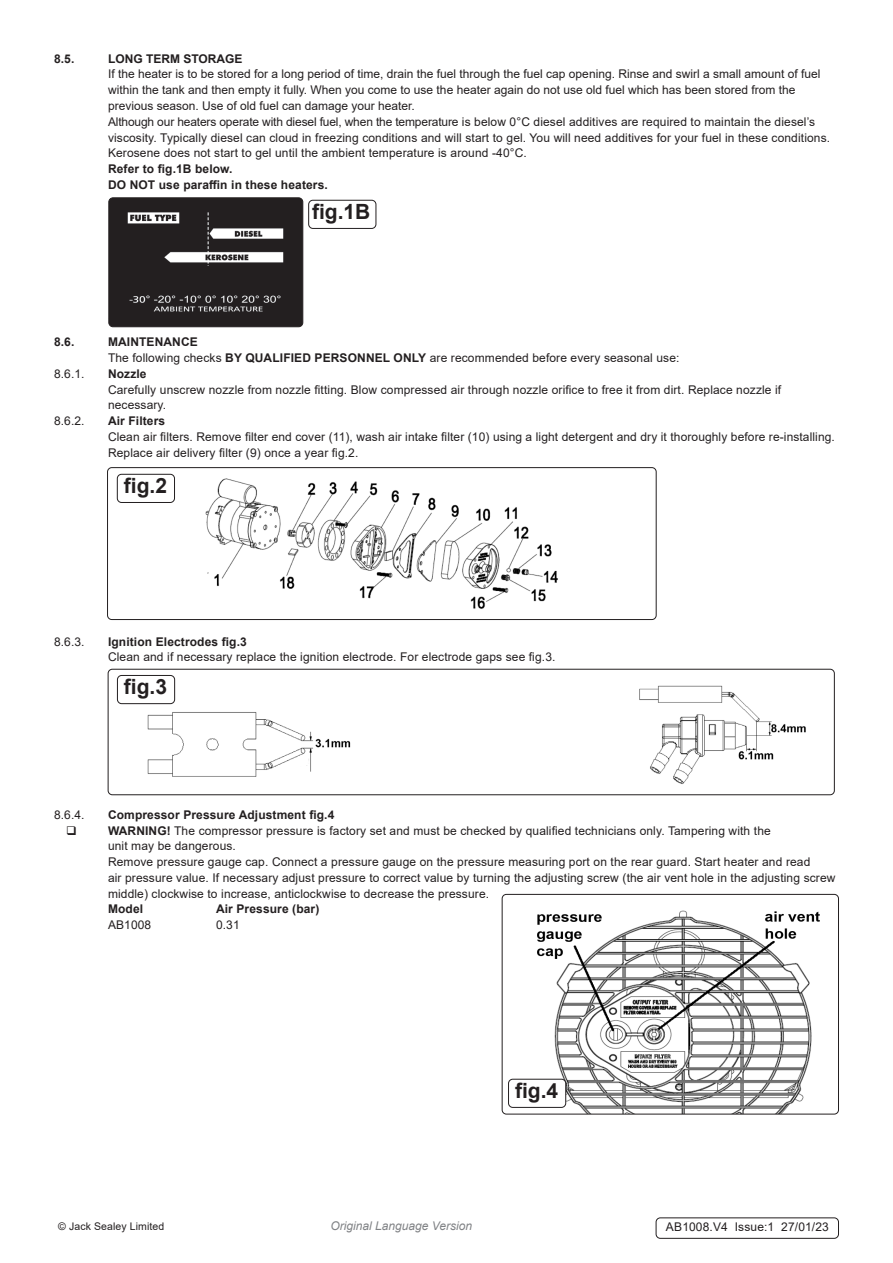
<style>
.page{position:relative;width:893px;height:1263px;background:#fff}
.page>*{position:absolute;margin:0;border:0;box-sizing:border-box;transform-origin:0 0}
.t1{font:700 21px "Arial";color:#231f20}
.Body{font:12px/15.8px "Arial";letter-spacing:.01em;color:#231f20}
.Body-2{font:700 12px "Arial";letter-spacing:.01em;color:#231f20}
.Body__Footer{font:12px "Arial";letter-spacing:.01em;color:#231f20}
.t2{font:italic 12px "Arial";color:#808285}
.Body__Justified__7pt{font:10.5px "Arial";letter-spacing:.01em;color:#231f20}
.s1{font-weight:700}
</style>
<div class="page">
<img style="left:110px;top:199px;width:193px;height:128px">
<div style="left:108px;top:197px;width:195px;height:130px;border:1px solid #231f20;border-radius:4px"></div>
<img style="left:205px;top:478px;width:353px;height:131px">
<div style="left:107px;top:467px;width:550px;height:153px;border:1px solid #231f20;border-radius:4px"></div>
<img style="left:134px;top:675px;width:672px;height:109px">
<div style="left:108px;top:669px;width:727px;height:126px;border:1px solid #231f20;border-radius:4px"></div>
<img style="left:502px;top:894px;width:336px;height:220px">
<div style="left:502px;top:894px;width:337px;height:220px;border:1px solid #231f20;border-radius:4px"></div>
<div style="left:508px;top:1079px;width:58px;height:28px;background:#fff;border-radius:4px"></div>
<div style="left:508px;top:1079px;width:58px;height:29px;border:1px solid #231f20;border-radius:4px"></div>
<div style="left:117px;top:675px;width:58px;height:29px;background:#fff;border-radius:4px"></div>
<div style="left:117px;top:675px;width:58px;height:29px;border:1px solid #231f20;border-radius:4px"></div>
<div style="left:117px;top:474px;width:58px;height:29px;border:1px solid #231f20;border-radius:4px"></div>
<div style="left:308px;top:200px;width:68px;height:29px;border:1px solid #231f20;border-radius:4px"></div>
<div style="left:139px;top:266px;width:151px;height:27px;background:#231f20"></div>
<div style="left:656px;top:1217px;width:183px;height:22px;border:1px solid #231f20;border-radius:4px"></div>
<p class="Body-2" style="left:54px;top:50px;width:22px">8.5.</p>
<p class="Body-2" style="left:108px;top:50px;width:136px">LONG TERM STORAGE</p>
<p class="Body" style="left:108px;top:66px;width:714px">If the heater is to be stored for a long period of time, drain the fuel through the fuel cap opening. Rinse and swirl a small amount of fuel within the tank and then empty it fully. When you come to use the heater again do not use old fuel which has been stored from the previous season. Use of old fuel can damage your heater.</p>
<p class="Body" style="left:108px;top:114px;width:724px">Although our heaters operate with diesel fuel, when the temperature is below 0°C diesel additives are required to maintain the diesel’s viscosity. Typically diesel can cloud in freezing conditions and will start to gel. You will need additives for your fuel in these conditions.</p>
<p class="Body" style="left:108px;top:145px;width:420px">Kerosene does not start to gel until the ambient temperature is around -40°C.</p>
<p class="Body-2" style="left:108px;top:160px;width:126px">Refer to fig.1B below.</p>
<p class="Body-2" style="left:108px;top:176px;width:221px">DO NOT use paraffin in these heaters.</p>
<p class="t1" style="left:312px;top:197px;width:60px">fig.1B</p>
<p class="Body-2" style="left:54px;top:334px;width:22px">8.6.</p>
<p class="Body-2" style="left:108px;top:334px;width:91px">MAINTENANCE</p>
<p class="Body" style="left:108px;top:350px;width:573px">The following checks <span class="s1">BY QUALIFIED PERSONNEL ONLY</span> are recommended before every seasonal use:</p>
<p class="Body" style="left:54px;top:366px;width:32px">8.6.1.</p>
<p class="Body-2" style="left:108px;top:365px;width:40px">Nozzle</p>
<p class="Body" style="left:108px;top:381px;width:675px">Carefully unscrew nozzle from nozzle fitting. Blow compressed air through nozzle orifice to free it from dirt. Replace nozzle if necessary.</p>
<p class="Body" style="left:54px;top:413px;width:32px">8.6.2.</p>
<p class="Body-2" style="left:108px;top:412px;width:59px">Air Filters</p>
<p class="Body" style="left:108px;top:429px;width:728px">Clean air filters. Remove filter end cover (11), wash air intake filter (10) using a light detergent and dry it thoroughly before re-installing.<br>Replace air delivery filter (9) once a year fig.2.</p>
<p class="t1" style="left:124px;top:471px;width:45px">fig.2</p>
<p class="Body" style="left:54px;top:633px;width:32px">8.6.3.</p>
<p class="Body-2" style="left:108px;top:633px;width:140px">Ignition Electrodes fig.3</p>
<p class="Body" style="left:108px;top:649px;width:449px">Clean and if necessary replace the ignition electrode. For electrode gaps see fig.3.</p>
<p class="t1" style="left:124px;top:672px;width:45px">fig.3</p>
<p class="Body" style="left:54px;top:807px;width:32px">8.6.4.</p>
<p class="Body-2" style="left:108px;top:806px;width:228px">Compressor Pressure Adjustment fig.4</p>
<p class="Body" style="left:108px;top:822px;width:664px"><span class="s1">WARNING!</span> The compressor pressure is factory set and must be checked by qualified technicians only. Tampering with the unit may be dangerous.</p>
<p class="Body" style="left:108px;top:854px;width:729px">Remove pressure gauge cap. Connect a pressure gauge on the pressure measuring port on the rear guard. Start heater and read<br>air pressure value. If necessary adjust pressure to correct value by turning the adjusting screw (the air vent hole in the adjusting screw middle) clockwise to increase, anticlockwise to decrease the pressure.</p>
<p class="Body-2" style="left:108px;top:901px;width:37px">Model</p>
<p class="Body-2" style="left:216px;top:901px;width:105px">Air Pressure (bar)</p>
<p class="Body" style="left:108px;top:917px;width:45px">AB1008</p>
<p class="Body" style="left:216px;top:917px;width:25px">0.31</p>
<p class="t1" style="left:515px;top:1076px;width:45px">fig.4</p>
<p class="Body__Justified__7pt" style="left:58px;top:1219px;width:108px">© Jack Sealey Limited</p>
<p class="t2" style="left:330px;top:1218px;width:143px">Original Language Version</p>
<p class="Body__Footer" style="left:666px;top:1219px;width:164px">AB1008.V4 Issue:1 27/01/23</p>
</div>
